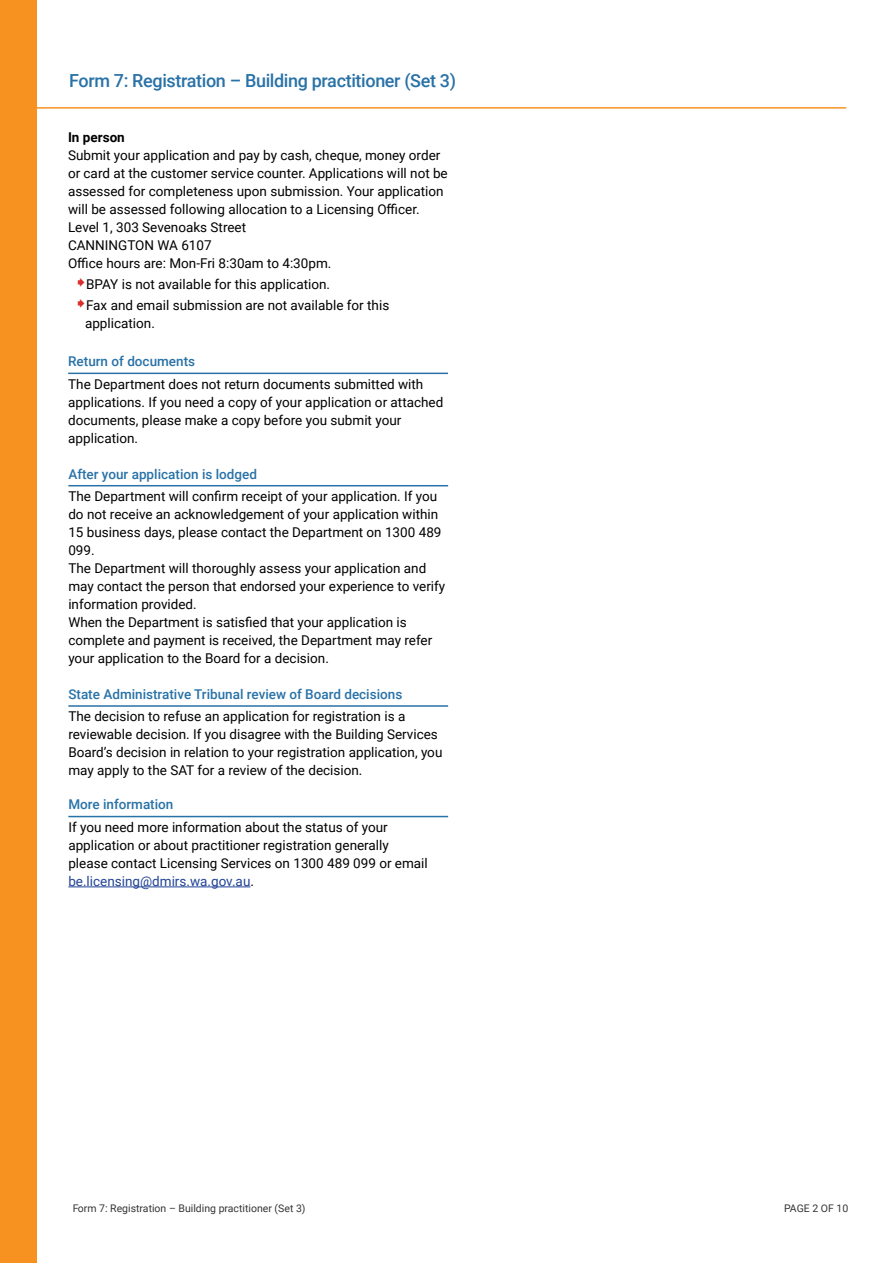
<style>
.page{position:relative;width:893px;height:1263px;background:#fff}
.page>*{position:absolute;margin:0;border:0;box-sizing:border-box;transform-origin:0 0}
.t1{font:500 18px "Roboto";letter-spacing:-.02em;color:#2972a7}
.t2{font:13.5px/18px "Roboto";color:#000}
.t3{font:500 13.5px "Roboto";color:#2972a7}
.t4{font:700 13.5px "Roboto";color:#000}
.t5{font:10.5px "Roboto";color:#000}
.s1{color:#224497}
</style>
<div class="page">
<div style="left:1px;top:0;width:36px;height:1263px;background:#f79221"></div>
<hr style="left:25px;top:107px;width:821px;height:2px;background:#f79221">
<hr style="left:68px;top:373px;width:380px;height:1px;background:#2972a7">
<hr style="left:68px;top:485px;width:380px;height:1px;background:#2972a7">
<hr style="left:68px;top:705px;width:380px;height:2px;background:#2972a7">
<hr style="left:68px;top:816px;width:380px;height:1px;background:#2972a7">
<hr style="left:68px;top:886px;width:182px;height:1px;background:#224497">
<h1 class="t1" style="left:69px;top:68px;width:388px">Form 7: Registration – Building practitioner (Set 3)</h1>
<p class="t4" style="left:68px;top:128px;width:58px">In person</p>
<p class="t2" style="left:68px;top:146px;width:381px">Submit your application and pay by cash, cheque, money order or card at the customer service counter. Applications will not be assessed for completeness upon submission. Your application will be assessed following allocation to a Licensing Officer.<br>Level 1, 303 Sevenoaks Street<br>CANNINGTON WA 6107<br>Office hours are: Mon-Fri 8:30am to 4:30pm.</p>
<p class="t2" style="left:86px;top:273px;width:305px;line-height:21px">BPAY is not available for this application.<br>Fax and email submission are not available for this</p>
<p class="t2" style="left:85px;top:314px;width:71px">application.</p>
<p class="t3" style="left:68px;top:352px;width:128px">Return of documents</p>
<p class="t2" style="left:68px;top:374px;width:377px">The Department does not return documents submitted with applications. If you need a copy of your application or attached documents, please make a copy before you submit your application.</p>
<p class="t3" style="left:68px;top:464px;width:190px">After your application is lodged</p>
<p class="t2" style="left:68px;top:487px;width:378px">The Department will confirm receipt of your application. If you do not receive an acknowledgement of your application within 15 business days, please contact the Department on 1300 489<br>099.<br>The Department will thoroughly assess your application and may contact the person that endorsed your experience to verify information provided.<br>When the Department is satisfied that your application is complete and payment is received, the Department may refer your application to the Board for a decision.</p>
<p class="t3" style="left:68px;top:685px;width:335px">State Administrative Tribunal review of Board decisions</p>
<p class="t2" style="left:68px;top:707px;width:376px">The decision to refuse an application for registration is a reviewable decision. If you disagree with the Building Services Board’s decision in relation to your registration application, you may apply to the SAT for a review of the decision.</p>
<p class="t3" style="left:68px;top:795px;width:107px">More information</p>
<p class="t2" style="left:68px;top:817px;width:361px">If you need more information about the status of your application or about practitioner registration generally please contact Licensing Services on 1300 489 099 or email <span class="s1">be.licensing@dmirs.wa.gov.au</span>.</p>
<p class="t5" style="left:72px;top:1201px;width:235px">Form 7: Registration – Building practitioner (Set 3)</p>
<p class="t5" style="left:784px;top:1201px;width:66px">PAGE 2 OF 10</p>
</div>
